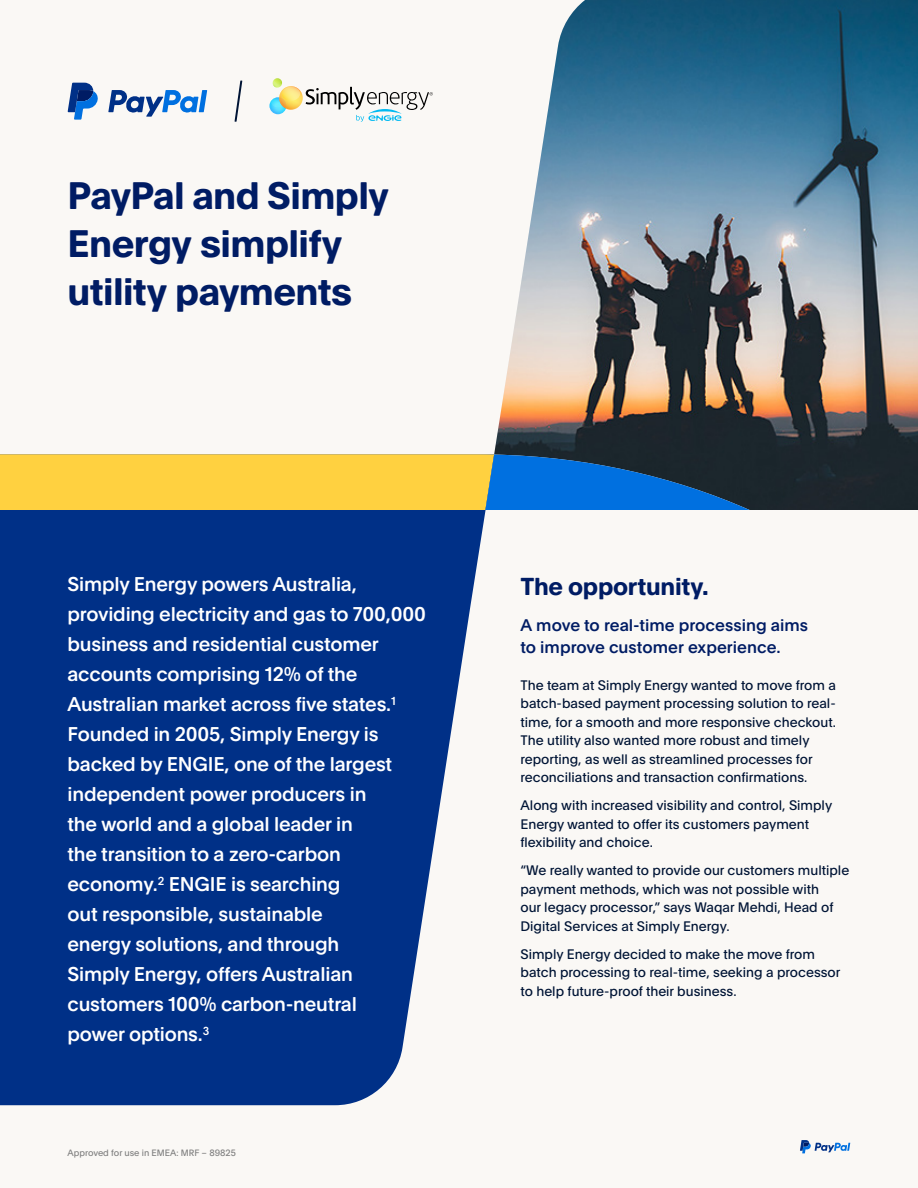
<style>
.page{position:relative;width:918px;height:1188px;background:#faf8f5}
.page>*{position:absolute;margin:0;border:0;box-sizing:border-box;transform-origin:0 0}
.Source_Note_Copy_-_Gray_-_Numbered{font:700 37.5px/48px "Pay Pal Open";letter-spacing:-.015em;color:#001c64}
.Source_Note_Copy_-_Gray_-_Numbered-2{font:700 24px "Pay Pal Open";letter-spacing:-.01em;color:#001c64}
.Body_Copy_-_White{font:500 19.5px/30px "Pay Pal Open";letter-spacing:-.01em;color:#fff}
.Source_Note_Copy_-_Gray_-_Numbered-3{font:500 16.5px/22.5px "Pay Pal Open";color:#001c64}
.Body_Copy_-_White-2{font:13.5px/18.5px "Pay Pal Open";color:#001435}
.MRF{font:9px "Pay Pal Open";color:#808080}
</style>
<div class="page">
<svg style="left:270px;top:78px;width:163px;height:44px"></svg>
<svg style="left:0;top:510px;width:486px;height:595px;fill:#003087"></svg>
<img style="left:494px;top:0;width:424px;height:510px">
<svg style="left:0;top:454px;width:750px;height:56px"></svg>
<svg style="left:235px;top:81px;width:7px;height:41px"></svg>
<svg style="left:108px;top:90px;width:99px;height:27px"></svg>
<svg style="left:68px;top:83px;width:30px;height:37px"></svg>
<svg style="left:800px;top:1140px;width:50px;height:13px"></svg>
<p class="Source_Note_Copy_-_Gray_-_Numbered" style="left:68px;top:169px;width:323px">PayPal and Simply<br>Energy simplify utility payments</p>
<p class="Body_Copy_-_White" style="left:68px;top:568px;width:360px">Simply Energy powers Australia, providing electricity and gas to 700,000 business and residential customer accounts comprising 12% of the<br>Australian market across five states.<sup>1<br></sup>Founded in 2005, Simply Energy is backed by ENGIE, one of the largest independent power producers in<br>the world and a global leader in<br>the transition to a zero-carbon economy.<sup>2</sup> ENGIE is searching<br>out responsible, sustainable<br>energy solutions, and through<br>Simply Energy, offers Australian customers 100% carbon-neutral<br>power options.<sup>3</sup></p>
<p class="Source_Note_Copy_-_Gray_-_Numbered-2" style="left:520px;top:569px;width:190px">The opportunity.</p>
<p class="Source_Note_Copy_-_Gray_-_Numbered-3" style="left:520px;top:613px;width:289px">A move to real-time processing aims to improve customer experience.</p>
<p class="Body_Copy_-_White-2" style="left:520px;top:675px;width:317px">The team at Simply Energy wanted to move from a batch-based payment processing solution to real&shy;time, for a smooth and more responsive checkout.<br>The utility also wanted more robust and timely reporting, as well as streamlined processes for reconciliations and transaction confirmations.</p>
<p class="Body_Copy_-_White-2" style="left:520px;top:796px;width:313px">Along with increased visibility and control, Simply<br>Energy wanted to offer its customers payment flexibility and choice.</p>
<p class="Body_Copy_-_White-2" style="left:520px;top:861px;width:330px">“We really wanted to provide our customers multiple payment methods, which was not possible with<br>our legacy processor,” says Waqar Mehdi, Head of Digital Services at Simply Energy.</p>
<p class="Body_Copy_-_White-2" style="left:520px;top:944px;width:321px">Simply Energy decided to make the move from batch processing to real-time, seeking a processor to help future-proof their business.</p>
<p class="MRF" style="left:68px;top:1147px;width:170px">Approved for use in EMEA: MRF – 89825</p>
</div>
